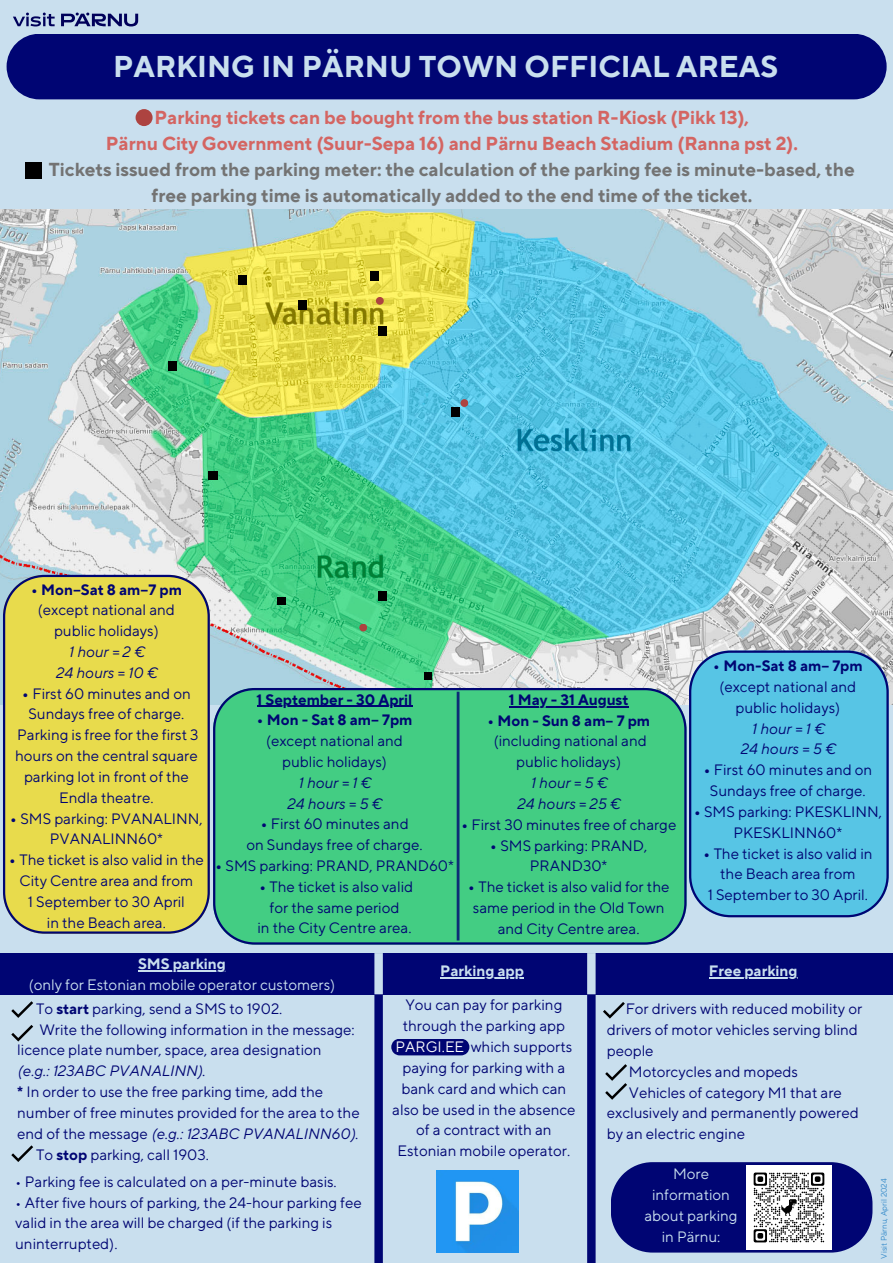
<style>
.page{position:relative;width:893px;height:1263px;background:#c9dfee}
.page>*{position:absolute;margin:0;border:0;box-sizing:border-box;transform-origin:0 0}
.t1{font:700 30px "TT Norms Pro";color:#c9dfee}
.t2{font:700 18.75px/25.9px "TT Norms Pro";color:#737373;text-align:center}
.t3{font:15px/20.9px "TT Norms Pro";color:#000573;text-align:center}
.t4{font:15px/20.9px "TT Norms Pro";color:#c9dfee;text-align:center}
.t5{font:italic 15px "TT Norms Pro";color:#000573}
.t6{font:700 15px "TT Norms Pro";color:#000573}
.t7{font:700 15px "TT Norms Pro";color:#c9dfee}
.t8{font:8.1px "TT Norms Pro";color:#358aca}
.s1{color:#d46562}
.s2{font-weight:700}
.s3{font-style:italic}
.s4{font-style:normal}
.s5{color:#fcfefd}
</style>
<div class="page">
<img style="left:0;top:209px;width:892px;height:495px">
<div style="left:7px;top:34px;width:879px;height:65px;background:#000573;border-radius:33px"></div>
<svg style="left:3px;top:575px;width:207px;height:359px;background:#dcd051"></svg>
<div style="left:689px;top:650px;width:199px;height:267px;background:#57c5e5"></div>
<div style="left:213px;top:688px;width:473px;height:256px;background:#43cd83"></div>
<svg style="left:391px;top:1039px;width:78px;height:16px"></svg>
<div style="left:374px;top:957px;width:9px;height:306px;background:#000573"></div>
<svg style="left:11px;top:1145px;width:22px;height:17px"></svg>
<hr style="left:509px;top:706px;width:119px;height:1px;background:#000573">
<hr style="left:457px;top:692px;width:2px;height:248px;background:#000573">
<svg style="left:11px;top:1001px;width:22px;height:17px"></svg>
<svg style="left:11px;top:1025px;width:22px;height:16px"></svg>
<div style="left:0;top:953px;width:893px;height:41px;background:#000573"></div>
<div style="left:374px;top:953px;width:9px;height:41px;background:#c9dfee"></div>
<div style="left:587px;top:980px;width:8px;height:283px;background:#000573"></div>
<div style="left:587px;top:953px;width:8px;height:41px;background:#c9dfee"></div>
<div style="left:376px;top:297px;width:8px;height:8px;background:#ad4340;border-radius:50%"></div>
<div style="left:460px;top:399px;width:8px;height:8px;background:#ad4340;border-radius:50%"></div>
<div style="left:359px;top:624px;width:8px;height:7px;background:#ad4340;border-radius:50%"></div>
<svg style="left:611px;top:1162px;width:261px;height:90px;background:#141a7f"></svg>
<div style="left:136px;top:109px;width:17px;height:17px;background:#ad4340;border-radius:50%"></div>
<div style="left:25px;top:162px;width:16px;height:17px;background:#000"></div>
<div style="left:168px;top:361px;width:9px;height:9px;background:#000"></div>
<div style="left:238px;top:276px;width:8px;height:9px;background:#000"></div>
<div style="left:208px;top:471px;width:10px;height:8px;background:#000"></div>
<div style="left:278px;top:597px;width:8px;height:7px;background:#000"></div>
<div style="left:379px;top:591px;width:8px;height:9px;background:#000"></div>
<div style="left:424px;top:672px;width:8px;height:8px;background:#000"></div>
<div style="left:299px;top:300px;width:8px;height:9px;background:#000"></div>
<div style="left:370px;top:271px;width:9px;height:9px;background:#000"></div>
<div style="left:379px;top:326px;width:8px;height:9px;background:#000"></div>
<div style="left:452px;top:407px;width:8px;height:9px;background:#000"></div>
<img style="left:436px;top:1170px;width:82px;height:82px">
<svg style="left:603px;top:1002px;width:22px;height:16px"></svg>
<svg style="left:605px;top:1064px;width:22px;height:36px"></svg>
<svg style="left:13px;top:13px;width:42px;height:13px"></svg>
<svg style="left:61px;top:13px;width:77px;height:13px"></svg>
<img style="left:747px;top:1165px;width:84px;height:85px">
<hr style="left:256px;top:706px;width:156px;height:1px;background:#000573">
<hr style="left:709px;top:977px;width:88px;height:2px;background:#c9dfee">
<hr style="left:138px;top:970px;width:88px;height:1px;background:#c9dfee">
<hr style="left:440px;top:977px;width:84px;height:2px;background:#c9dfee">
<h3 class="t1" style="left:113px;top:48px;width:666px">PARKING IN PÄRNU TOWN OFFICIAL AREAS</h3>
<h4 class="t2" style="left:49px;top:105px;width:807px"><span class="s1">Parking tickets can be bought from the bus station R-Kiosk (Pikk 13),<br>Pärnu City Government (Suur-Sepa 16) and Pärnu Beach Stadium (Ranna pst 2).<br></span>Tickets issued from the parking meter: the calculation of the parking fee is minute-based, the free parking time is automatically added to the end time of the ticket.</h4>
<h3 class="t3" style="left:31px;top:579px;width:153px"><span class="s2">• Mon–Sat 8 am–7 pm </span>(except national and public holidays)<br><span class="s3">1hour=2€<br>24 hours = 10 €</span></h3>
<h3 class="t3" style="left:15px;top:683px;width:185px"><span class="s2">•</span> First 60 minutes and on<br>Sundays free of charge.<br>Parking is free for the first 3 hours on the central square parking lot in front of the<br>Endla theatre.</h3>
<h3 class="t3" style="left:10px;top:808px;width:194px"><span class="s2">•</span> SMS parking: PVANALINN,<br>PVANALINN60*</h3>
<h3 class="t3" style="left:9px;top:850px;width:197px"><span class="s2">•</span> The ticket is also valid in the<br>City Centre area and from<br>1 September to 30 April</h3>
<h4 class="t3" style="left:47px;top:912px;width:120px">in the Beach area.</h4>
<h4 class="t6" style="left:256px;top:690px;width:157px">1 September - 30 April</h4>
<h4 class="t3" style="left:256px;top:710px;width:158px"><span class="s2">• Mon - Sat 8 am– 7pm </span>(except national and public holidays)<br><span class="s3">1hour=1€<br>24 hours = 5 €</span></h4>
<h4 class="t3" style="left:246px;top:814px;width:178px"><span class="s2">•</span> First 60 minutes and<br>on Sundays free of charge.</h4>
<h4 class="t3" style="left:215px;top:856px;width:240px"><span class="s2">•</span> SMS parking: PRAND, PRAND60*</h4>
<h4 class="t3" style="left:257px;top:877px;width:157px"><span class="s2">•</span> The ticket is also valid for the same period<br>in the City Centre area.</h4>
<h2 class="t6" style="left:509px;top:690px;width:121px">1 May - 31 August</h2>
<h2 class="t3" style="left:487px;top:710px;width:164px"><span class="s2">•Mon-Sun8am–7pm </span>(including national and public holidays)<br><span class="s3">1hour=5€<br>24 hours = 25 €</span></h2>
<h2 class="t3" style="left:461px;top:815px;width:217px"><span class="s2">•</span> First 30 minutes free of charge</h2>
<h2 class="t3" style="left:490px;top:835px;width:159px"><span class="s2">•</span> SMS parking: PRAND,<br>PRAND30*</h2>
<h2 class="t3" style="left:468px;top:877px;width:203px"><span class="s2">•</span> The ticket is also valid for the same period in the Old Town and City Centre area.</h2>
<h4 class="t4" style="left:29px;top:954px;width:308px"><span class="s2">SMS parking<br></span>(only for Estonian mobile operator customers)</h4>
<p class="t7" style="left:440px;top:962px;width:85px">Parking app</p>
<h4 class="t3" style="left:713px;top:656px;width:151px"><span class="s2">• Mon-Sat 8 am– 7pm </span>(except national and public holidays)<br><span class="s3">1hour=1€<br>24 hours = 5 €</span></h4>
<h4 class="t3" style="left:703px;top:760px;width:170px"><span class="s2">•</span> First 60 minutes and on<br>Sundays free of charge.</h4>
<h4 class="t3" style="left:693px;top:802px;width:190px"><span class="s2">•</span> SMS parking: PKESKLINN,<br>PKESKLINN60*</h4>
<h4 class="t3" style="left:703px;top:843px;width:171px"><span class="s2">•</span> The ticket is also valid in the Beach area from<br>1 September to 30 April.</h4>
<p class="t7" style="left:709px;top:962px;width:90px">Free parking</p>
<p class="t3" style="left:36px;top:999px;width:248px">To <span class="s2">start</span> parking, send a SMS to 1902.</p>
<p class="t3" style="left:39px;top:1019px;width:317px">Write the following information in the message:</p>
<p class="t3" style="left:17px;top:1040px;width:306px">licence plate number, space, area designation</p>
<p class="t5" style="left:17px;top:1062px;width:189px">(e.g.: 123ABC PVANALINN)<span class="s4">.</span></p>
<p class="t3" style="left:17px;top:1082px;width:307px"><span class="s2">*</span> In order to use the free parking time, add the</p>
<p class="t3" style="left:17px;top:1103px;width:344px">number of free minutes provided for the area to the</p>
<p class="t5" style="left:17px;top:1124px;width:342px"><span class="s4">end of the message</span> (e.g.: 123ABC PVANALINN60)<span class="s4">.</span></p>
<p class="t3" style="left:36px;top:1144px;width:174px">To <span class="s2">stop</span> parking, call 1903.</p>
<p class="t3" style="left:15px;top:1172px;width:323px">• Parking fee is calculated on a per-minute basis.</p>
<p class="t3" style="left:15px;top:1192px;width:348px;text-align:left">• After five hours of parking, the 24-hour parking fee valid in the area will be charged (if the parking is uninterrupted).</p>
<h1 class="t3" style="left:392px;top:995px;width:185px">You can pay for parking through the parking app<br><span class="s5">PARGI.EE</span>, which supports paying for parking with a bank card and which can also be used in the absence of a contract with an<br>Estonian mobile operator.</h1>
<h4 class="t3" style="left:626px;top:999px;width:238px">For drivers with reduced mobility or</h4>
<h4 class="t3" style="left:607px;top:1020px;width:253px">drivers of motor vehicles serving blind</h4>
<h4 class="t3" style="left:607px;top:1041px;width:48px">people</h4>
<h4 class="t3" style="left:629px;top:1061px;width:171px">Motorcycles and mopeds</h4>
<h4 class="t3" style="left:629px;top:1082px;width:214px">Vehicles of category M1 that are</h4>
<h4 class="t3" style="left:607px;top:1103px;width:253px">exclusively and permanently powered</h4>
<h4 class="t3" style="left:607px;top:1124px;width:140px">by an electric engine</h4>
<p class="t4" style="left:644px;top:1164px;width:95px">More information about parking in Pärnu:</p>
<p class="t8" style="left:879px;top:1258px;width:82px;rotate:-90deg">Visit Pärnu, April 2024</p>
</div>
